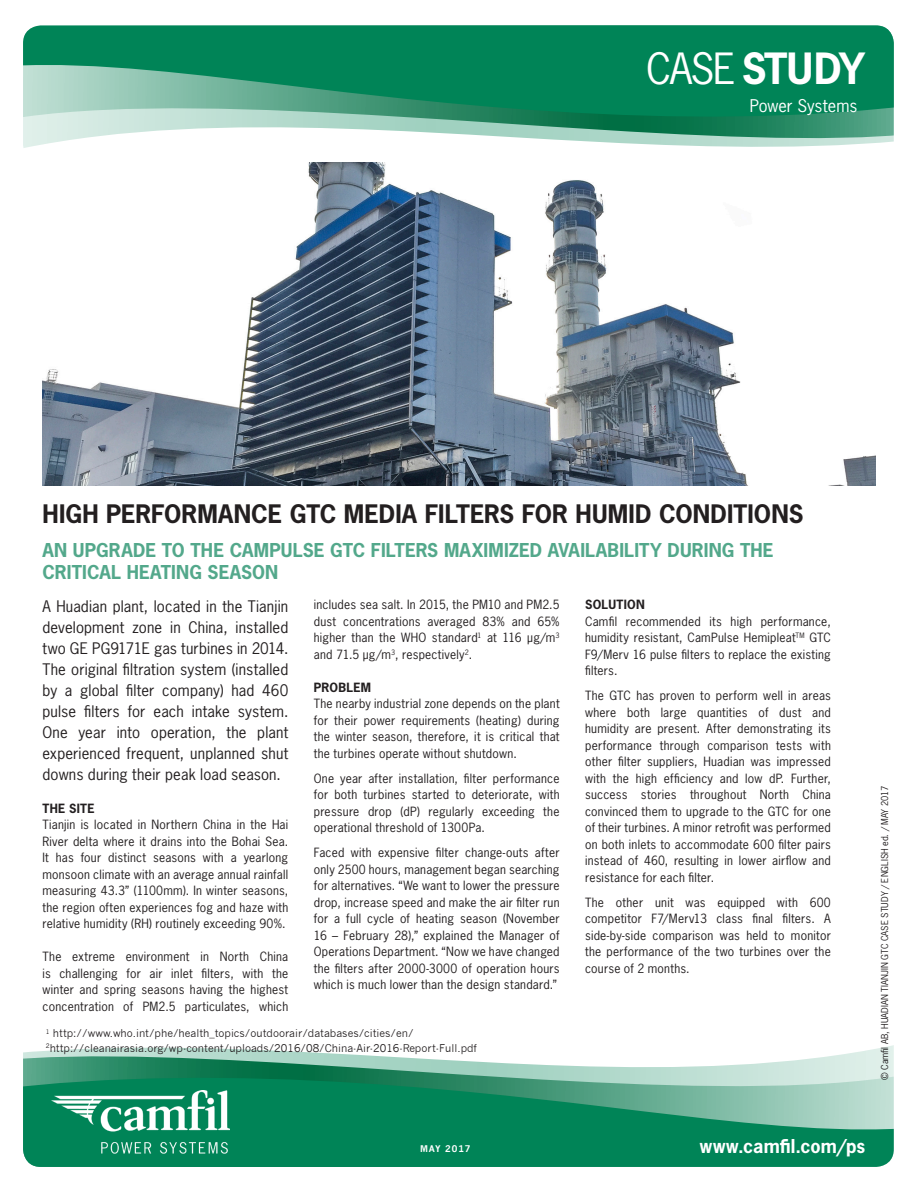
<style>
.page{position:relative;width:918px;height:1188px;background:#fff}
.page>*{position:absolute;margin:0;border:0;box-sizing:border-box;transform-origin:0 0}
.t1{font:700 40.5px "News Gothic Std";letter-spacing:-.045em;color:#fff}
.t2{font:700 24px "News Gothic Std";letter-spacing:.005em;color:#231f20}
.t3{font:700 18px "News Gothic Std";letter-spacing:.01em;color:#53a88b}
.t4{font:700 18px "News Gothic Std";letter-spacing:.005em;color:#fff}
.t5{font:16.5px "News Gothic Std";color:#fff}
.t6{font:15px/21px "News Gothic Std";letter-spacing:.01em;color:#231f20;text-align:justify}
.t7{font:12px/16.5px "News Gothic Std";letter-spacing:.02em;color:#231f20;text-align:justify}
.t8{font:700 12px "News Gothic Std";letter-spacing:.025em;color:#231f20}
.t9{font:10.5px "News Gothic";color:#231f20}
.t10{font:9px "News Gothic Std";color:#231f20}
.t11{font:700 9px "News Gothic";letter-spacing:.1em;color:#fff}
.s1{font-weight:400}
</style>
<div class="page">
<svg style="left:23px;top:26px;width:871px;height:120px;background:#3e9f7e"></svg>
<svg style="left:23px;top:1049px;width:871px;height:118px;background:#45a382"></svg>
<img style="left:52px;top:1091px;width:178px;height:66px">
<img style="left:43px;top:162px;width:832px;height:324px">
<p class="t1" style="left:646px;top:42px;width:221px"><span class="s1">CASE</span> STUDY</p>
<p class="t5" style="left:750px;top:95px;width:109px">Power Systems</p>
<p class="t2" style="left:43px;top:498px;width:763px">HIGH PERFORMANCE GTC MEDIA FILTERS FOR HUMID CONDITIONS</p>
<p class="t3" style="left:43px;top:538px;width:733px">AN UPGRADE TO THE CAMPULSE GTC FILTERS MAXIMIZED AVAILABILITY DURING THE</p>
<p class="t3" style="left:43px;top:560px;width:237px">CRITICAL HEATING SEASON</p>
<p class="t6" style="left:43px;top:595px;width:247px">A Huadian plant, located in the Tianjin development zone in China, installed two GE PG9171E gas turbines in 2014.<br>The original filtration system (installed by a global filter company) had 460 pulse filters for each intake system.<br>One year into operation, the plant experienced frequent, unplanned shut downs during their peak load season.</p>
<p class="t8" style="left:43px;top:800px;width:54px">THE SITE</p>
<p class="t7" style="left:43px;top:816px;width:247px">Tianjin is located in Northern China in the Hai River delta where it drains into the Bohai Sea.<br>It has four distinct seasons with a yearlong monsoon climate with an average annual rainfall measuring 43.3” (1100mm). In winter seasons, the region often experiences fog and haze with relative humidity (RH) routinely exceeding 90%.</p>
<p class="t7" style="left:43px;top:948px;width:247px">The extreme environment in North China is challenging for air inlet filters, with the winter and spring seasons having the highest concentration of PM2.5 particulates, which</p>
<p class="t7" style="left:314px;top:596px;width:247px">includes sea salt. In 2015, the PM10 and PM2.5 dust concentrations averaged 83% and 65% higher than the WHO standard<sup>1</sup> at 116 µg/m<sup>3 </sup>and 71.5 µg/m<sup>3</sup>, respectively<sup>2</sup>.</p>
<p class="t8" style="left:314px;top:679px;width:59px">PROBLEM</p>
<p class="t7" style="left:314px;top:695px;width:247px">The nearby industrial zone depends on the plant for their power requirements (heating) during the winter season, therefore, it is critical that the turbines operate without shutdown.</p>
<p class="t7" style="left:314px;top:770px;width:247px">One year after installation, filter performance for both turbines started to deteriorate, with pressure drop (dP) regularly exceeding the operational threshold of 1300Pa.</p>
<p class="t7" style="left:314px;top:844px;width:247px">Faced with expensive filter change-outs after only 2500 hours, management began searching for alternatives. “We want to lower the pressure drop, increase speed and make the air filter run for a full cycle of heating season (November 16 – February 28),” explained the Manager of Operations Department. “Now we have changed the filters after 2000-3000 of operation hours which is much lower than the design standard.”</p>
<p class="t8" style="left:585px;top:597px;width:61px">SOLUTION</p>
<p class="t7" style="left:585px;top:613px;width:247px">Camfil recommended its high performance, humidity resistant, CamPulse Hemipleat<sup>TM</sup> GTC F9/Merv 16 pulse filters to replace the existing filters.</p>
<p class="t7" style="left:585px;top:687px;width:247px">The GTC has proven to perform well in areas where both large quantities of dust and humidity are present. After demonstrating its performance through comparison tests with other filter suppliers, Huadian was impressed with the high efficiency and low dP. Further, success stories throughout North China convinced them to upgrade to the GTC for one of their turbines. A minor retrofit was performed on both inlets to accommodate 600 filter pairs instead of 460, resulting in lower airflow and resistance for each filter.</p>
<p class="t7" style="left:585px;top:894px;width:247px">The other unit was equipped with 600 competitor F7/Merv13 class final filters. A side-by-side comparison was held to monitor the performance of the two turbines over the course of 2 months.</p>
<p class="t9" style="left:46px;top:1027px;width:369px"><sup>1</sup> http://www.who.int/phe/health_topics/outdoorair/databases/cities/en/</p>
<p class="t9" style="left:46px;top:1042px;width:433px"><sup>2</sup>http://cleanairasia.org/wp-content/uploads/2016/08/China-Air-2016-Report-Full.pdf</p>
<p class="t10" style="left:879px;top:1080px;width:296px;rotate:-90deg">© Camfil AB, HUADIAN TIANJIN GTC CASE STUDY / ENGLISH ed. / MAY 2017</p>
<p class="t11" style="left:420px;top:1144px;width:52px">MAY 2017</p>
<p class="t4" style="left:700px;top:1135px;width:167px">www.camfil.com/ps</p>
</div>
